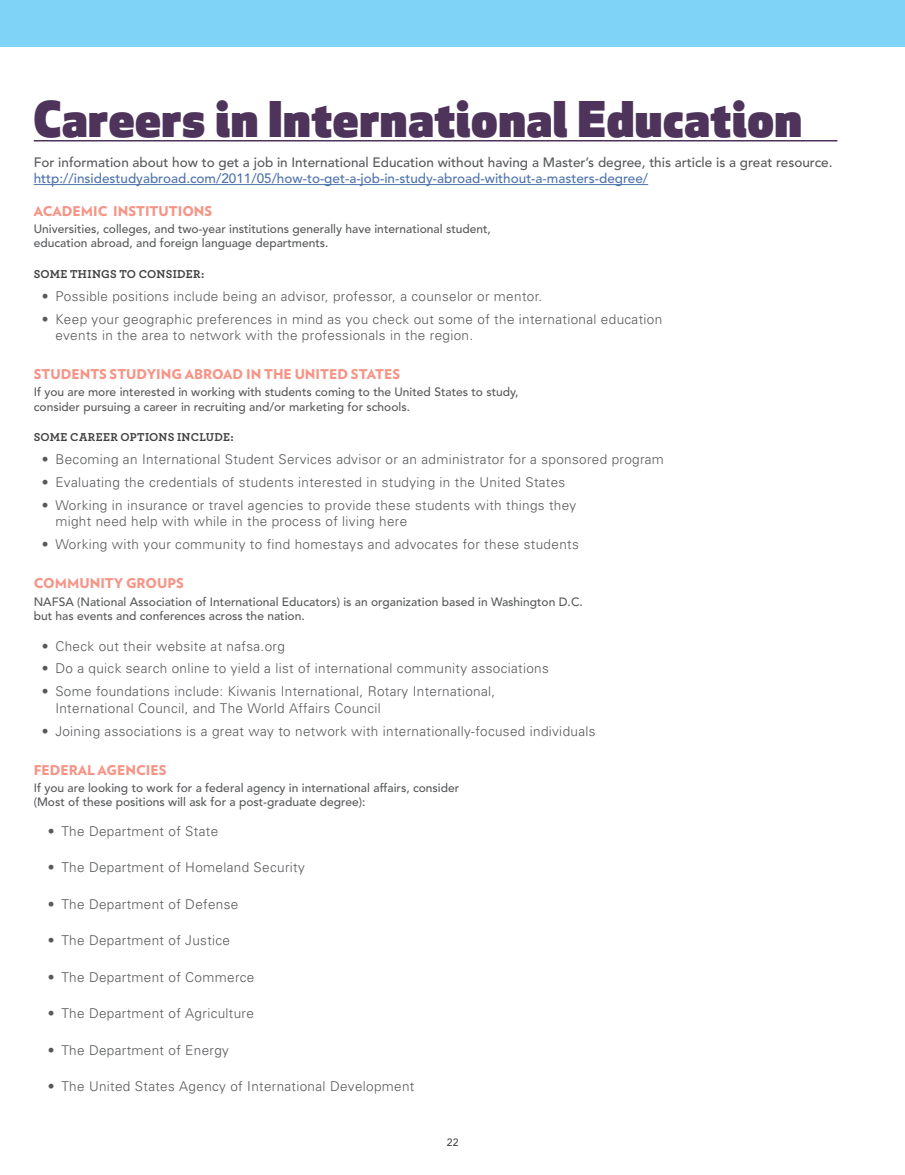
<style>
.page{position:relative;width:905px;height:1175px;background:#fff}
.page>*{position:absolute;margin:0;border:0;box-sizing:border-box;transform-origin:0 0}
.t1{font:900 48px "Apex New";letter-spacing:.025em;color:#4e345b}
.t2{font:300 13.5px/16.2px "Univers";letter-spacing:.025em;color:#58595b}
.t3{font:500 13.5px "Avenir";color:#58595b}
.t4{font:500 13.5px "Avenir";color:#4f73ad}
.t5{font:900 13.5px "Verlag";color:#f69587}
.t6{font:500 12px/14.4px "Avenir";color:#58595b}
.t7{font:700 12px "Archer";letter-spacing:.02em;color:#414042}
.t8{font:10.5px "Avenir";color:#333334}
</style>
<div class="page">
<hr style="left:34px;top:140px;width:803px;height:1px;background:#4e345b">
<hr style="left:34px;top:184px;width:614px;height:1px;background:#4f73ad">
<div style="left:0;top:0;width:904px;height:46px;background:#7ed3f7"></div>
<h1 class="t1" style="left:34px;top:88px;width:769px">Careers in International Education</h1>
<p class="t3" style="left:34px;top:154px;width:800px">For information about how to get a job in International Education without having a Master’s degree, this article is a great resource.</p>
<p class="t4" style="left:34px;top:171px;width:616px">http://insidestudyabroad.com/2011/05/how-to-get-a-job-in-study-abroad-without-a-masters-degree/</p>
<p class="t5" style="left:34px;top:200px;width:180px">ACADEMIC INSTITUTIONS</p>
<p class="t6" style="left:34px;top:222px;width:458px">Universities, colleges, and two-year institutions generally have international student, education abroad, and foreign language departments.</p>
<p class="t7" style="left:34px;top:264px;width:172px">SOME THINGS TO CONSIDER:</p>
<p class="t2" style="left:42px;top:288px;width:502px">• Possible positions include being an advisor, professor, a counselor or mentor.</p>
<p class="t2" style="left:55px;top:311px;width:608px;text-indent:-14px">• Keep your geographic preferences in mind as you check out some of the international education events in the area to network with the professionals in the region.</p>
<p class="t5" style="left:34px;top:363px;width:368px">STUDENTS STUDYING ABROAD IN THE UNITED STATES</p>
<p class="t6" style="left:34px;top:385px;width:486px">If you are more interested in working with students coming to the United States to study, consider pursuing a career in recruiting and/or marketing for schools.</p>
<p class="t7" style="left:34px;top:428px;width:201px">SOME CAREER OPTIONS INCLUDE:</p>
<p class="t2" style="left:42px;top:451px;width:623px">• Becoming an International Student Services advisor or an administrator for a sponsored program</p>
<p class="t2" style="left:42px;top:474px;width:525px">• Evaluating the credentials of students interested in studying in the United States</p>
<p class="t2" style="left:55px;top:497px;width:522px;text-indent:-14px">• Working in insurance or travel agencies to provide these students with things they might need help with while in the process of living here</p>
<p class="t2" style="left:42px;top:536px;width:538px">• Working with your community to find homestays and advocates for these students</p>
<p class="t5" style="left:34px;top:572px;width:152px">COMMUNITY GROUPS</p>
<p class="t6" style="left:34px;top:594px;width:550px">NAFSA (National Association of International Educators) is an organization based in Washington D.C. but has events and conferences across the nation.</p>
<p class="t2" style="left:42px;top:637px;width:244px">• Check out their website at nafsa.org</p>
<p class="t2" style="left:42px;top:660px;width:508px">• Do a quick search online to yield a list of international community associations</p>
<p class="t2" style="left:55px;top:683px;width:441px;text-indent:-14px">• Some foundations include: Kiwanis International, Rotary International,<br>International Council, and The World Affairs Council</p>
<p class="t2" style="left:42px;top:722px;width:555px">• Joining associations is a great way to network with internationally-focused individuals</p>
<p class="t5" style="left:34px;top:758px;width:134px">FEDERAL AGENCIES</p>
<p class="t6" style="left:34px;top:780px;width:427px">If you are looking to work for a federal agency in international affairs, consider (Most of these positions will ask for a post-graduate degree):</p>
<p class="t2" style="left:48px;top:823px;width:172px">• The Department of State</p>
<p class="t2" style="left:48px;top:859px;width:258px">• The Department of Homeland Security</p>
<p class="t2" style="left:48px;top:895px;width:192px">• The Department of Defense</p>
<p class="t2" style="left:48px;top:932px;width:184px">• The Department of Justice</p>
<p class="t2" style="left:48px;top:968px;width:208px">• The Department of Commerce</p>
<p class="t2" style="left:48px;top:1005px;width:207px">• The Department of Agriculture</p>
<p class="t2" style="left:48px;top:1041px;width:183px">• The Department of Energy</p>
<p class="t2" style="left:48px;top:1078px;width:368px">• The United States Agency of International Development</p>
<p class="t8" style="left:447px;top:1136px;width:13px">22</p>
</div>
